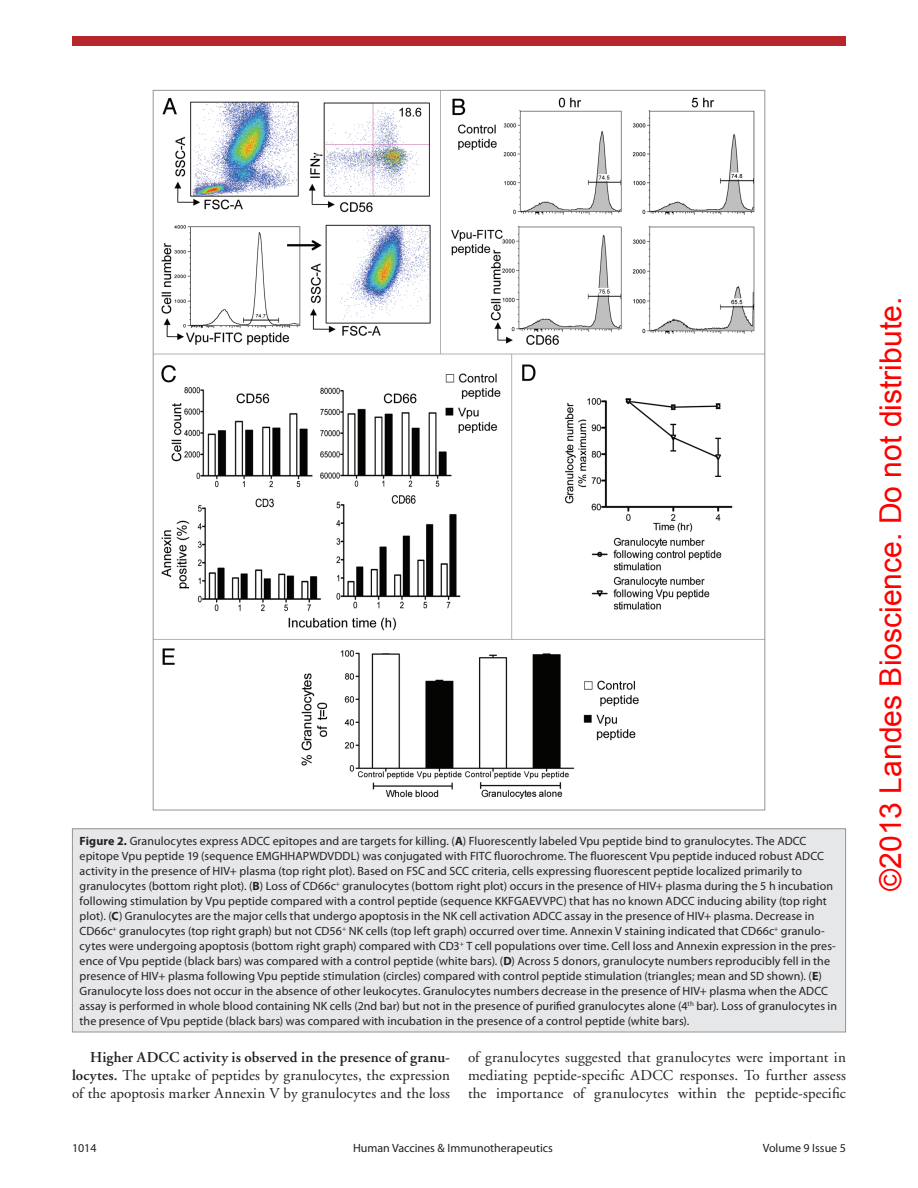
<style>
.page{position:relative;width:918px;height:1188px;background:#fff}
.page>*{position:absolute;margin:0;border:0;box-sizing:border-box;transform-origin:0 0}
.t1{font:30.15px "Arial";color:#f00}
.t2{font:15px/18px "Adobe Garamond";letter-spacing:.01em;color:#231f20;text-align:justify}
.t3{font:12px/15px "Myriad Pro";letter-spacing:.01em;color:#231f20}
.s1{font-weight:700}
.s2{font-weight:600}
</style>
<div class="page">
<div style="left:72px;top:36px;width:774px;height:10px;background:#b7262b"></div>
<div style="left:72px;top:829px;width:774px;height:203px;background:#e6e7e9"></div>
<div style="left:72px;top:828px;width:774px;height:204px;border:1px solid #939598"></div>
<img style="left:155px;top:92px;width:608px;height:707px">
<p class="t3" style="left:80px;top:833px;width:736px"><span class="s1">Figure 2.</span> Granulocytes express ADCC epitopes and are targets for killing. (<span class="s1">A</span>) Fluorescently labeled Vpu peptide bind to granulocytes. The ADCC epitope Vpu peptide 19 (sequence EMGHHAP WDVDDL) was conjugated with FITC fluorochrome. The fluorescent Vpu peptide induced robust ADCC activity in the presence of HIV+ plasma (top right plot). Based on FSC and SCC</p>
<p class="t3" style="left:80px;top:863px;width:759px;text-indent:392px">criteria, cells expressing fluorescent peptide localized primarily to granulocytes (bottom right plot). (<span class="s1">B</span>) Loss of CD66c<sup>+</sup> granulocytes (bottom right plot) occurs in the presence of HIV+ plasma during the 5 h incubation following stimulation by Vpu peptide compared with a control peptide (sequence KKFGAE VVPC ) that has no known ADCC inducing ability (top right plot). (<span class="s1">C</span>) Granulocytes are the major cells that undergo apoptosis in the NK cell activation ADCC assay in the presence of HIV+ plasma. Decrease in CD66c<sup>+</sup> granulocytes (top right graph) but not CD56<sup>+</sup> NK cells (top left graph) occurred over time. Annexin V staining indicated that CD66c<sup>+</sup> granulo&shy;cytes were undergoing apoptosis (bottom right graph) compared with CD3<sup>+</sup> T cell populations over time. Cell loss and Annexin expression in the pres&shy;ence of Vpu peptide (black bars) was compared with a control peptide (white bars). (<span class="s1">D</span>) Across 5 donors, granulocyte numbers reproducibly fell in the presence of HIV+ plasma following Vpu peptide stimulation (circles) compared with control peptide stimulation (triangles; mean and SD shown). (<span class="s1">E</span>)<br>Granulocyte loss does not occur in the absence of other leukocytes. Granulocytes numbers decrease in the presence of HIV+ plasma when the ADCC assay is performed in whole blood containing NK cells (2nd bar) but not in the presence of purified granulocytes alone (4<sup>th</sup> bar). Loss of granulocytes in the presence of Vpu peptide (black bars) was compared with incubation in the presence of a control peptide (white bars).</p>
<p class="t2" style="left:72px;top:1049px;width:379px;text-indent:18px"><span class="s2">Higher ADCC activity is observed in the presence of granu&shy;locytes.</span> The uptake of peptides by granulocytes, the expression of the apoptosis marker Annexin V by granulocytes and the loss</p>
<p class="t2" style="left:468px;top:1049px;width:379px">of granulocytes suggested that granulocytes were important in mediating peptide-specific ADCC responses. To further assess the importance of granulocytes within the peptide-specific</p>
<p class="t3" style="left:72px;top:1140px;width:26px">1014</p>
<p class="t3" style="left:353px;top:1140px;width:201px">Human Vaccines &amp; Immunotherapeutics</p>
<p class="t3" style="left:763px;top:1140px;width:85px">Volume 9 Issue 5</p>
<h1 class="t1" style="left:871px;top:891px;width:595px;rotate:-90deg">©2013 Landes Bioscience. Do not distribute.</h1>
</div>
